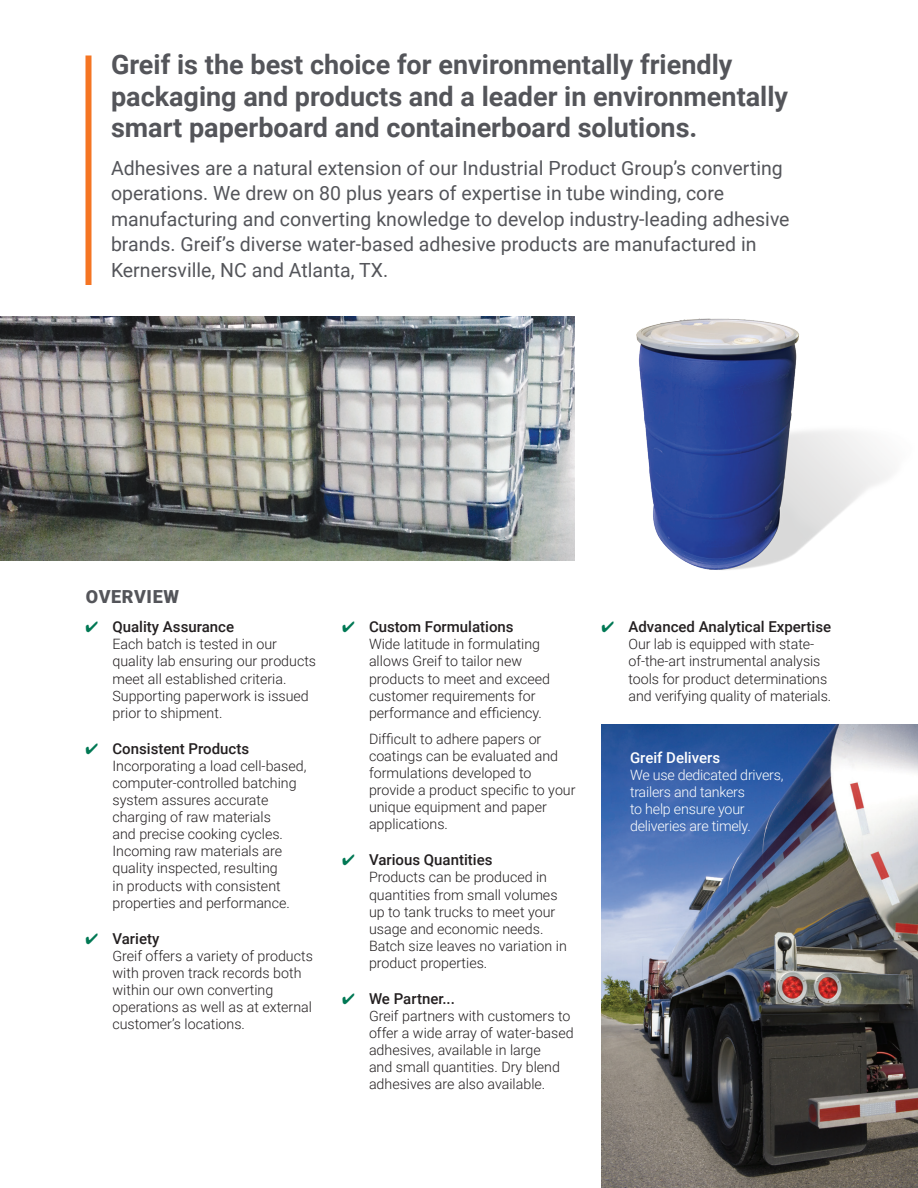
<style>
.page{position:relative;width:918px;height:1188px;background:#fff}
.page>*{position:absolute;margin:0;border:0;box-sizing:border-box;transform-origin:0 0}
.subhead_1{font:700 27px/31.5px "Roboto";color:#54555a}
.subhead_2{font:19.5px/25.5px "Roboto";color:#54555a}
.subhead_3{font:900 18px "Roboto";letter-spacing:.035em;color:#54555a}
.t1{font:500 15px "Roboto";color:#231f20}
.bullet_1{font:500 15px "Roboto";color:#fff}
.body_2{font:300 14.25px/17.1px "Roboto";color:#231f20}
.body_2-2{font:300 14.25px/17.1px "Roboto";letter-spacing:-.015em;color:#fff}
.s1{color:#007854}
</style>
<div class="page">
<div style="left:86px;top:56px;width:6px;height:229px;background:#f57523"></div>
<img style="left:602px;top:724px;width:316px;height:464px">
<img style="left:0;top:317px;width:506px;height:244px">
<img style="left:506px;top:316px;width:385px;height:254px">
<p class="subhead_1" style="left:111px;top:48px;width:679px">Greif is the best choice for environmentally friendly packaging and products and a leader in environmentally smart paperboard and containerboard solutions.</p>
<p class="subhead_2" style="left:111px;top:154px;width:680px">Adhesives are a natural extension of our Industrial Product Group’s converting operations. We drew on 80 plus years of expertise in tube winding, core manufacturing and converting knowledge to develop industry-leading adhesive brands. Greif’s diverse water-based adhesive products are manufactured in Kernersville, NC and Atlanta, TX.</p>
<p class="subhead_3" style="left:86px;top:584px;width:95px">OVERVIEW</p>
<p class="t1" style="left:86px;top:616px;width:150px"><span class="s1">✔</span> Quality Assurance</p>
<p class="body_2" style="left:112px;top:635px;width:205px">Each batch is tested in our quality lab ensuring our products meet all established criteria.<br>Supporting paperwork is issued prior to shipment.</p>
<p class="t1" style="left:86px;top:738px;width:165px"><span class="s1">✔</span> Consistent Products</p>
<p class="body_2" style="left:112px;top:757px;width:195px">Incorporating a load cell-based, computer-controlled batching system assures accurate charging of raw materials<br>and precise cooking cycles.<br>Incoming raw materials are quality inspected, resulting<br>in products with consistent properties and performance.</p>
<p class="t1" style="left:86px;top:928px;width:75px"><span class="s1">✔</span> Variety</p>
<p class="body_2" style="left:112px;top:947px;width:202px">Greif offers a variety of products with proven track records both within our own converting operations as well as at external customer’s locations.</p>
<p class="t1" style="left:342px;top:616px;width:173px"><span class="s1">✔</span> Custom Formulations</p>
<p class="body_2" style="left:369px;top:635px;width:183px">Wide latitude in formulating allows Greif to tailor new products to meet and exceed customer requirements for performance and efficiency.</p>
<p class="body_2" style="left:369px;top:730px;width:208px">Difficult to adhere papers or coatings can be evaluated and formulations developed to provide a product specific to your unique equipment and paper applications.</p>
<p class="t1" style="left:342px;top:850px;width:152px"><span class="s1">✔</span> Various Quantities</p>
<p class="body_2" style="left:369px;top:868px;width:199px">Products can be produced in quantities from small volumes up to tank trucks to meet your usage and economic needs.<br>Batch size leaves no variation in product properties.</p>
<p class="t1" style="left:342px;top:988px;width:114px"><span class="s1">✔</span> We Partner...</p>
<p class="body_2" style="left:369px;top:1007px;width:206px">Greif partners with customers to offer a wide array of water-based adhesives, available in large<br>and small quantities. Dry blend adhesives are also available.</p>
<p class="t1" style="left:602px;top:616px;width:231px"><span class="s1">✔</span> Advanced Analytical Expertise</p>
<p class="body_2" style="left:628px;top:635px;width:204px">Our lab is equipped with state&shy;of-the-art instrumental analysis tools for product determinations and verifying quality of materials.</p>
<p class="bullet_1" style="left:630px;top:747px;width:92px">Greif Delivers</p>
<p class="body_2-2" style="left:630px;top:766px;width:155px">We use dedicated drivers, trailers and tankers<br>to help ensure your deliveries are timely.</p>
</div>
